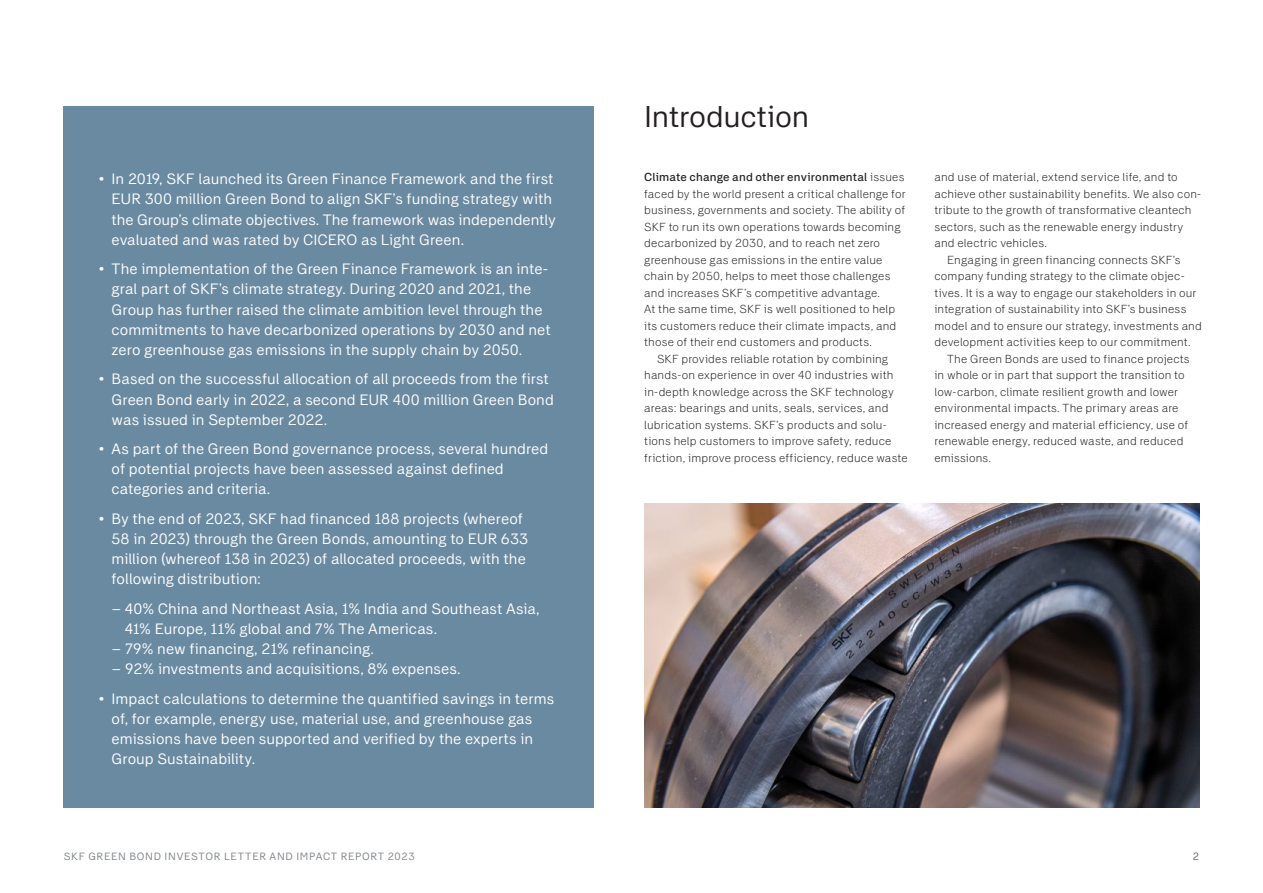
<style>
.page{position:relative;width:1263px;height:893px;background:#fff}
.page>*{position:absolute;margin:0;border:0;box-sizing:border-box;transform-origin:0 0}
.F_08_Underrubrik{font:30px "SKF Sans";letter-spacing:-.01em;color:#231f20}
.F_09_Ingress{font:15px/20.1px "SKF Sans";color:#fff}
.F_09_ingress_tabbed{font:15px/20.1px "SKF Sans";letter-spacing:.005em;color:#fff}
.F_02_Bröd_m_indrag{font:300 11.7px/16.5px "SKF Sans";letter-spacing:.01em;color:#231f20}
.F_01_Bröd_u_indrag{font:300 11.7px/16.5px "SKF Sans";letter-spacing:.01em;color:#231f20}
.t1{font:10.5px "SKF Sans";letter-spacing:.07em;color:#7d8186}
.t2{font:10.5px "SKF Sans";color:#5c5f64}
.s1{font-weight:500}
</style>
<div class="page">
<div style="left:64px;top:106px;width:530px;height:702px;background:#6a8aa1"></div>
<img style="left:644px;top:504px;width:555px;height:304px">
<p class="F_09_Ingress" style="left:112px;top:169px;width:446px;text-indent:-13px">• In 2019, SKF launched its Green Finance Framework and the first EUR 300 million Green Bond to align SKF’s funding strategy with the Group’s climate objectives. The framework was independently evaluated and was rated by CICERO as Light Green.</p>
<p class="F_09_Ingress" style="left:112px;top:259px;width:441px;text-indent:-13px">• The implementation of the Green Finance Framework is an inte&shy;gral part of SKF’s climate strategy. During 2020 and 2021, the Group has further raised the climate ambition level through the commitments to have decarbonized operations by 2030 and net zero greenhouse gas emissions in the supply chain by 2050.</p>
<p class="F_09_Ingress" style="left:112px;top:369px;width:444px;text-indent:-13px">• Based on the successful allocation of all proceeds from the first<br>Green Bond early in 2022, a second EUR 400 million Green Bond was issued in September 2022.</p>
<p class="F_09_Ingress" style="left:112px;top:439px;width:438px;text-indent:-13px">• As part of the Green Bond governance process, several hundred of potential projects have been assessed against defined categories and criteria.</p>
<p class="F_09_Ingress" style="left:112px;top:509px;width:418px;text-indent:-13px">• By the end of 2023, SKF had financed 188 projects (whereof 58 in 2023) through the Green Bonds, amounting to EUR 633 million (whereof 138 in 2023) of allocated proceeds, with the following distribution:</p>
<p class="F_09_ingress_tabbed" style="left:124px;top:598px;width:417px;text-indent:-13px">– 40% China and Northeast Asia, 1% India and Southeast Asia,<br>41% Europe, 11% global and 7% The Americas.</p>
<p class="F_09_Ingress" style="left:112px;top:639px;width:264px">– 79% new financing, 21% refinancing.</p>
<p class="F_09_Ingress" style="left:112px;top:659px;width:351px">– 92% investments and acquisitions, 8% expenses.</p>
<p class="F_09_Ingress" style="left:112px;top:688px;width:444px;text-indent:-13px">• Impact calculations to determine the quantified savings in terms of, for example, energy use, material use, and greenhouse gas emissions have been supported and verified by the experts in Group Sustainability.</p>
<h3 class="F_08_Underrubrik" style="left:644px;top:99px;width:167px">Introduction</h3>
<p class="F_01_Bröd_u_indrag" style="left:644px;top:169px;width:263px"><span class="s1">Climate change and other environmental</span> issues faced by the world present a critical challenge for business, governments and society. The ability of SKF to run its own operations towards becoming decarbonized by 2030, and to reach net zero greenhouse gas emissions in the entire value chain by 2050, helps to meet those challenges and increases SKF’s competitive advantage.<br>At the same time, SKF is well positioned to help its customers reduce their climate impacts, and those of their end customers and products.</p>
<p class="F_02_Bröd_m_indrag" style="left:644px;top:350px;width:265px;text-indent:13px">SKF provides reliable rotation by combining hands-on experience in over 40 industries with in-depth knowledge across the SKF technology areas: bearings and units, seals, services, and lubrication systems. SKF’s products and solu&shy;tions help customers to improve safety, reduce friction, improve process efficiency, reduce waste</p>
<p class="F_02_Bröd_m_indrag" style="left:934px;top:169px;width:268px">and use of material, extend service life, and to achieve other sustainability benefits. We also con&shy;tribute to the growth of transformative cleantech sectors, such as the renewable energy industry and electric vehicles.</p>
<p class="F_02_Bröd_m_indrag" style="left:934px;top:251px;width:269px;text-indent:13px">Engaging in green financing connects SKF’s company funding strategy to the climate objec&shy;tives. It is a way to engage our stakeholders in our integration of sustainability into SKF’s business model and to ensure our strategy, investments and development activities keep to our commitment.</p>
<p class="F_02_Bröd_m_indrag" style="left:934px;top:350px;width:257px;text-indent:13px">The Green Bonds are used to finance projects in whole or in part that support the transition to low-carbon, climate resilient growth and lower environmental impacts. The primary areas are increased energy and material efficiency, use of renewable energy, reduced waste, and reduced emissions.</p>
<p class="t1" style="left:64px;top:850px;width:352px">SKF GREEN BOND INVESTOR LETTER AND IMPACT REPORT 2023</p>
<p class="t2" style="left:1193px;top:850px;width:8px">2</p>
</div>
